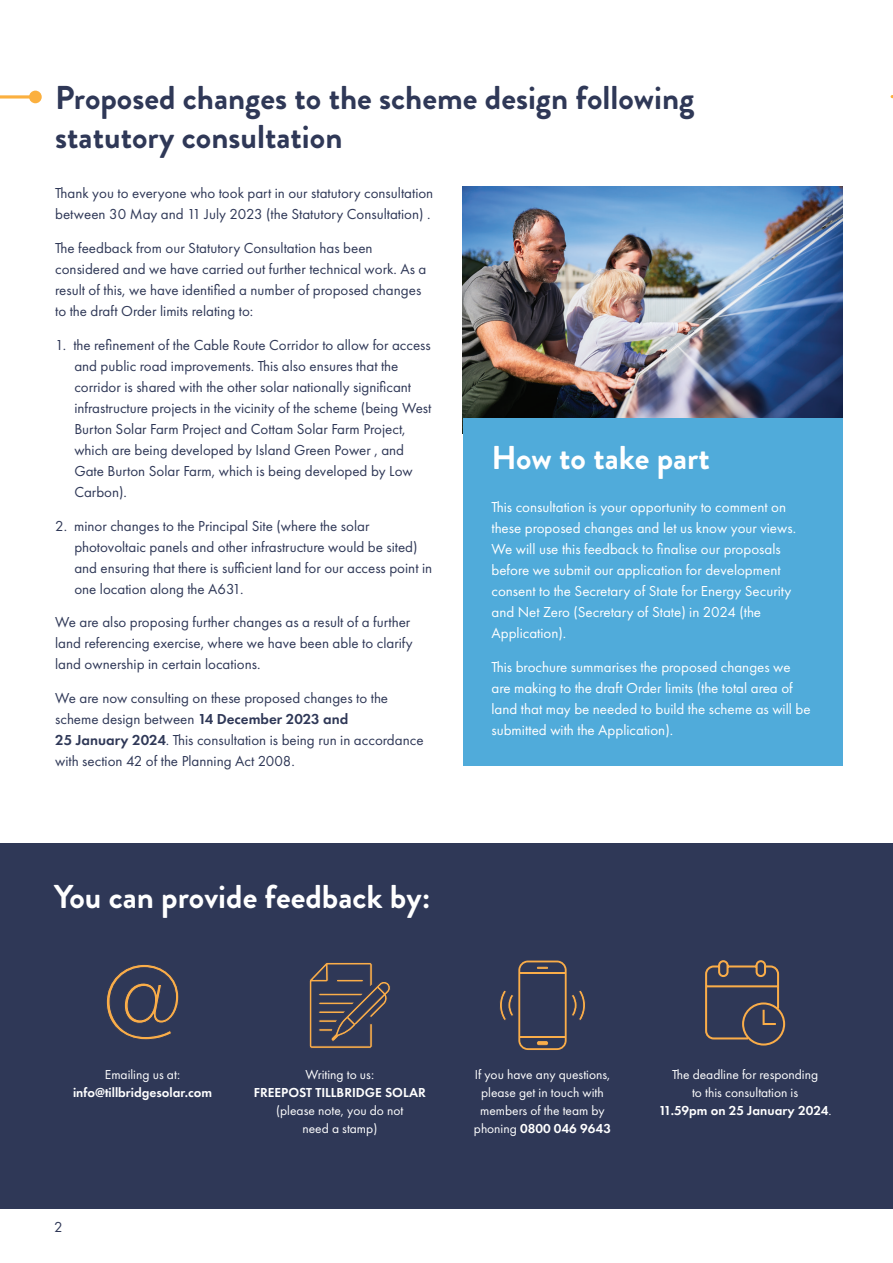
<style>
.page{position:relative;width:893px;height:1263px;background:#fff}
.page>*{position:absolute;margin:0;border:0;box-sizing:border-box;transform-origin:0 0}
.subheader{font:700 33px/39px "Brandon Grotesque";color:#2f3857}
.subheader-2{font:700 33px "Brandon Grotesque";color:#fff}
.body_copy{font:15px/21px "Futura PT";color:#2f3857}
.body_copy-2{font:15px/21px "Futura PT";color:#fff}
.body_copy_centre{font:13.5px/18px "Futura PT";color:#fff;text-align:center}
.body_copy_centre-2{font:600 13.5px/18px "Futura PT";color:#fff;text-align:center}
.s1{font-weight:600}
.s2{font-weight:400}
</style>
<div class="page">
<div style="left:0;top:843px;width:893px;height:366px;background:#2f3857"></div>
<svg style="left:0;top:95px;width:29px;height:4px"></svg>
<div style="left:29px;top:91px;width:13px;height:12px;background:#fbb03f;border-radius:50%"></div>
<svg style="left:499px;top:960px;width:87px;height:90px"></svg>
<svg style="left:309px;top:962px;width:81px;height:86px"></svg>
<svg style="left:705px;top:960px;width:81px;height:86px"></svg>
<svg style="left:106px;top:964px;width:73px;height:76px"></svg>
<img style="left:463px;top:187px;width:379px;height:231px">
<div style="left:463px;top:418px;width:379px;height:347px;background:#50abda"></div>
<p class="subheader" style="left:55px;top:78px;width:641px">Proposed changes to the scheme design following statutory consultation</p>
<p class="body_copy" style="left:55px;top:183px;width:380px">Thank you to everyone who took part in our statutory consultation between 30 May and 11 July 2023 (the Statutory Consultation) .</p>
<p class="body_copy" style="left:55px;top:238px;width:373px">The feedback from our Statutory Consultation has been considered and we have carried out further technical work. As a result of this, we have identified a number of proposed changes to the draft Order limits relating to:</p>
<p class="body_copy" style="left:74px;top:334px;width:359px;text-indent:-19px">1. the refinement of the Cable Route Corridor to allow for access and public road improvements. This also ensures that the corridor is shared with the other solar nationally significant infrastructure projects in the vicinity of the scheme (being West Burton Solar Farm Project and Cottam Solar Farm Project, which are being developed by Island Green Power , and Gate Burton Solar Farm, which is being developed by Low Carbon).</p>
<p class="body_copy" style="left:74px;top:515px;width:359px;text-indent:-19px">2. minor changes to the Principal Site (where the solar photovoltaic panels and other infrastructure would be sited) and ensuring that there is sufficient land for our access point in one location along the A631.</p>
<p class="body_copy" style="left:55px;top:612px;width:359px">We are also proposing further changes as a result of a further land referencing exercise, where we have been able to clarify land ownership in certain locations.</p>
<p class="body_copy" style="left:55px;top:688px;width:370px">We are now consulting on these proposed changes to the scheme design between <span class="s1">14 December 2023 and<br>25 January 2024</span>. This consultation is being run in accordance with section 42 of the Planning Act 2008.</p>
<p class="subheader-2" style="left:491px;top:435px;width:220px">How to take part</p>
<p class="body_copy-2" style="left:491px;top:496px;width:306px">This consultation is your opportunity to comment on these proposed changes and let us know your views.<br>We will use this feedback to finalise our proposals before we submit our application for development consent to the Secretary of State for Energy Security and Net Zero (Secretary of State) in 2024 (the Application).</p>
<p class="body_copy-2" style="left:491px;top:656px;width:321px">This brochure summarises the proposed changes we are making to the draft Order limits (the total area of land that may be needed to build the scheme as will be submitted with the Application).</p>
<p class="subheader-2" style="left:54px;top:874px;width:378px">You can provide feedback by:</p>
<p class="body_copy_centre-2" style="left:73px;top:1065px;width:140px"><span class="s2">Emailing us at: </span>info@tillbridgesolar.com</p>
<p class="body_copy_centre" style="left:254px;top:1065px;width:174px">Writing to us:<br><span class="s1">FREEPOST TILLBRIDGE SOLAR </span>(please note, you do not<br>need a stamp)</p>
<p class="body_copy_centre" style="left:474px;top:1065px;width:139px">If you have any questions, please get in touch with members of the team by phoning <span class="s1">0800 046 9643</span></p>
<p class="body_copy" style="left:54px;top:1216px;width:10px">2</p>
<p class="body_copy_centre" style="left:659px;top:1065px;width:174px">The deadline for responding<br>to this consultation is<br><span class="s1">11.59pm on 25 January 2024</span>.</p>
</div>
